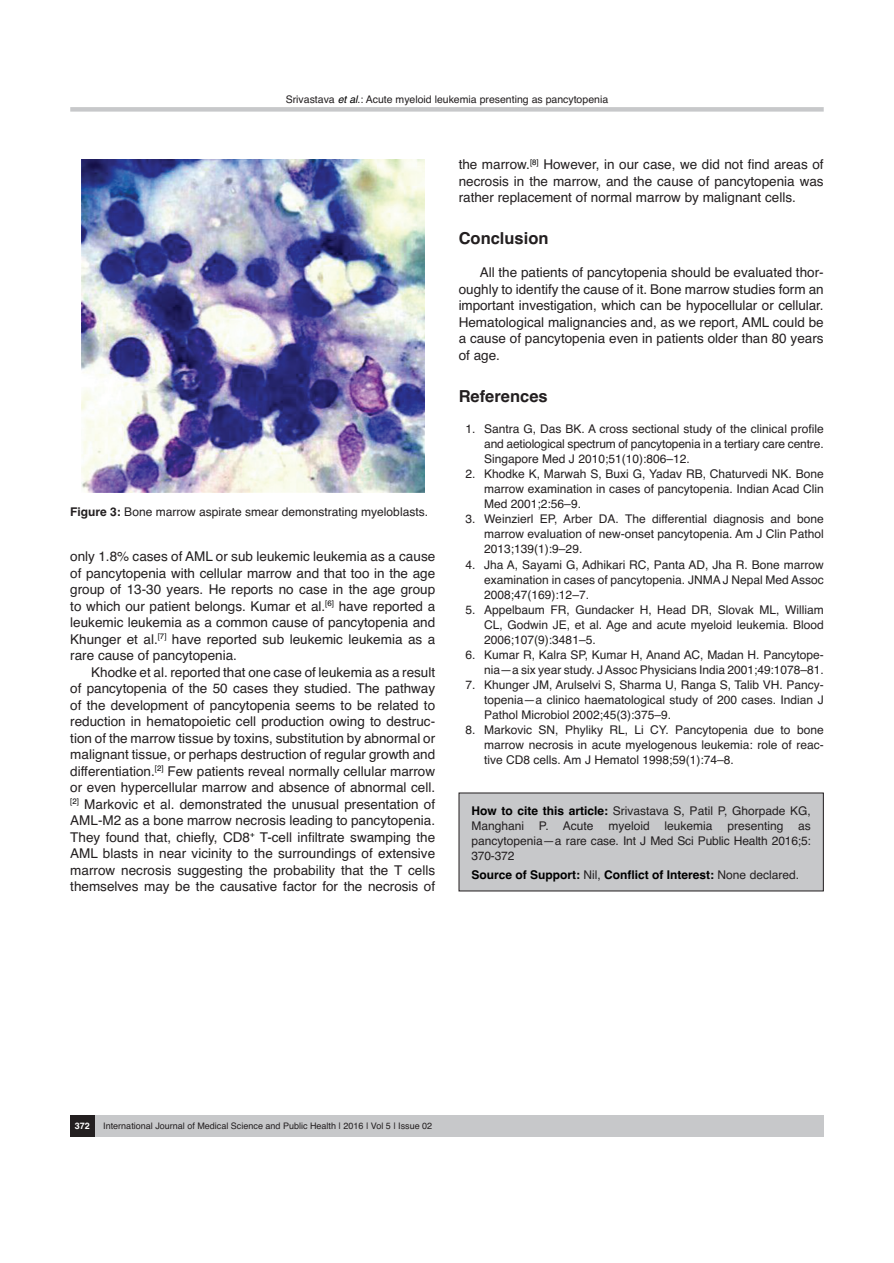
<style>
.page{position:relative;width:894px;height:1263px;background:#fff}
.page>*{position:absolute;margin:0;border:0;box-sizing:border-box;transform-origin:0 0}
.t1{font:700 16.5px "Helvetica";color:#231f20}
.para{font:13.5px/16.5px "Helvetica";color:#231f20;text-align:justify}
.citated_By{font:12px/15px "Helvetica";color:#231f20;text-align:justify}
.figcap{font:12px "Helvetica";color:#231f20}
.citated_By2{font:700 12px "Helvetica";color:#000}
.t2{font:10.5px "Helvetica";color:#231f20}
.lhs_head{font:9px "Helvetica";color:#231f20}
.Rhs_page_no{font:700 9px "Helvetica";color:#fff}
.s1{font-style:italic;color:#000}
.s2{font-weight:700}
.s3{font-weight:700;color:#000}
.s4{font-weight:400;color:#231f20}
</style>
<div class="page">
<div style="left:94px;top:1115px;width:729px;height:21px;background:#c7c8ca"></div>
<div style="left:70px;top:1115px;width:24px;height:21px;background:#231f20"></div>
<div style="left:70px;top:107px;width:753px;height:5px;background:#c7c8ca"></div>
<img style="left:82px;top:159px;width:342px;height:333px">
<div style="left:459px;top:793px;width:364px;height:98px;background:#c7c8ca"></div>
<p class="t2" style="left:285px;top:90px;width:324px">Srivastava <span class="s1">et al</span>.: Acute myeloid leukemia presenting as pancytopenia</p>
<p class="figcap" style="left:70px;top:502px;width:359px"><span class="s2">Figure 3:</span> Bone marrow aspirate smear demonstrating myeloblasts.</p>
<p class="para" style="left:70px;top:547px;width:366px">only 1.8% cases of AML or sub leukemic leukemia as a cause of pancytopenia with cellular marrow and that too in the age group of 13-30 years. He reports no case in the age group to which our patient belongs. Kumar et al.<sup>[6]</sup> have reported a leukemic leukemia as a common cause of pancytopenia and Khunger et al.<sup>[7]</sup> have reported sub leukemic leukemia as a rare cause of pancytopenia.</p>
<p class="para" style="left:70px;top:663px;width:366px;text-indent:21px">Khodke et al. reported that one case of leukemia as a result of pancytopenia of the 50 cases they studied. The pathway of the development of pancytopenia seems to be related to reduction in hematopoietic cell production owing to destruc&shy;tion of the marrow tissue by toxins, substitution by abnormal or malignant tissue, or perhaps destruction of regular growth and differentiation.<sup>[2]</sup> Few patients reveal normally cellular marrow or even hypercellular marrow and absence of abnormal cell. <sup>[2]</sup> Markovic et al. demonstrated the unusual presentation of AML-M2 as a bone marrow necrosis leading to pancytopenia.<br>They found that, chiefly, CD8<sup>+</sup> T-cell infiltrate swamping the AML blasts in near vicinity to the surroundings of extensive marrow necrosis suggesting the probability that the T cells themselves may be the causative factor for the necrosis of</p>
<p class="para" style="left:458px;top:156px;width:366px">the marrow.<sup>[8]</sup> However, in our case, we did not find areas of necrosis in the marrow, and the cause of pancytopenia was rather replacement of normal marrow by malignant cells.</p>
<h1 class="t1" style="left:458px;top:224px;width:91px">Conclusion</h1>
<p class="para" style="left:458px;top:264px;width:366px;text-indent:21px">All the patients of pancytopenia should be evaluated thor&shy;oughly to identify the cause of it. Bone marrow studies form an important investigation, which can be hypocellular or cellular.<br>Hematological malignancies and, as we report, AML could be a cause of pancytopenia even in patients older than 80 years of age.</p>
<h1 class="t1" style="left:458px;top:381px;width:90px">References</h1>
<p class="citated_By" style="left:484px;top:421px;width:341px;text-indent:-19px">1. Santra G, Das BK. A cross sectional study of the clinical profile and aetiological spectrum of pancytopenia in a tertiary care centre.<br>Singapore Med J 2010;51(10):806–12.</p>
<p class="citated_By" style="left:484px;top:466px;width:341px;text-indent:-19px">2. Khodke K, Marwah S, Buxi G, Yadav RB, Chaturvedi NK. Bone marrow examination in cases of pancytopenia. Indian Acad Clin Med 2001;2:56–9.</p>
<p class="citated_By" style="left:484px;top:511px;width:341px;text-indent:-19px">3. Weinzierl EP, Arber DA. The differential diagnosis and bone marrow evaluation of new-onset pancytopenia. Am J Clin Pathol 2013;139(1):9–29.</p>
<p class="citated_By" style="left:484px;top:556px;width:341px;text-indent:-19px">4. Jha A, Sayami G, Adhikari RC, Panta AD, Jha R. Bone marrow examination in cases of pancytopenia. JNMA J Nepal Med Assoc 2008;47(169):12–7.</p>
<p class="citated_By" style="left:484px;top:601px;width:341px;text-indent:-19px">5. Appelbaum FR, Gundacker H, Head DR, Slovak ML, William CL, Godwin JE, et al. Age and acute myeloid leukemia. Blood 2006;107(9):3481–5.</p>
<p class="citated_By" style="left:465px;top:646px;width:359px;text-align:right">6. Kumar R, Kalra SP, Kumar H, Anand AC, Madan H. Pancytope&shy;nia—a six year study. J Assoc Physicians India 2001;49:1078–81.</p>
<p class="citated_By" style="left:484px;top:676px;width:341px;text-indent:-19px">7. Khunger JM, Arulselvi S, Sharma U, Ranga S, Talib VH. Pancy&shy;topenia—a clinico haematological study of 200 cases. Indian J Pathol Microbiol 2002;45(3):375–9.</p>
<p class="citated_By" style="left:484px;top:721px;width:341px;text-indent:-19px">8. Markovic SN, Phyliky RL, Li CY. Pancytopenia due to bone marrow necrosis in acute myelogenous leukemia: role of reac&shy;tive CD8 cells. Am J Hematol 1998;59(1):74–8.</p>
<p class="citated_By" style="left:471px;top:803px;width:341px"><span class="s3">How to cite this article:</span> Srivastava S, Patil P, Ghorpade KG, Manghani P. Acute myeloid leukemia presenting as pancytopenia—a rare case. Int J Med Sci Public Health 2016;5:<br>370-372</p>
<p class="citated_By2" style="left:471px;top:863px;width:329px">Source of Support: <span class="s4">Nil,</span> Conflict of Interest: <span class="s4">None declared.</span></p>
<p class="Rhs_page_no" style="left:75px;top:1117px;width:17px">372</p>
<p class="lhs_head" style="left:103px;top:1118px;width:330px">International Journal of Medical Science and Public Health | 2016 | Vol 5 | Issue 02</p>
</div>
